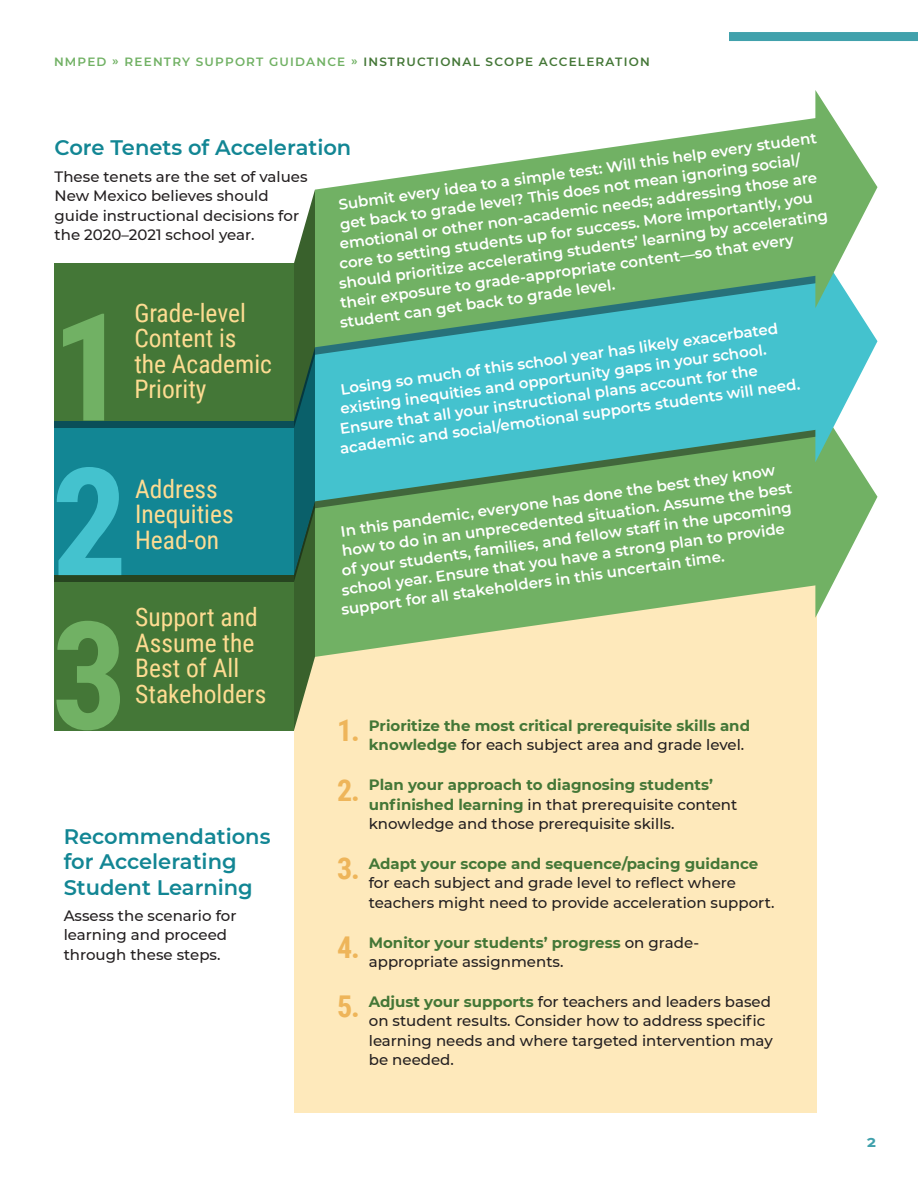
<style>
.page{position:relative;width:918px;height:1188px;background:#fff}
.page>*{position:absolute;margin:0;border:0;box-sizing:border-box;transform-origin:0 0}
.Text_10_13{font:700 150px "Roboto Condensed";color:#71b164}
.Text_10_13-2{font:700 150px "Roboto Condensed";color:#44c2ce}
.Text_10_13-3{font:25.5px/25.5px "Roboto Condensed";color:#fedc92}
.Text_subhead{font:600 21px/25.2px "Montserrat";color:#128694}
.Text_10_13-4{font:600 15px "Montserrat";color:#fff}
.Bullet_Text_10_13{font:500 15px/19.5px "Montserrat";color:#231f20}
.Text_10_13-5{font:500 15px/19.5px "Montserrat";color:#231f20}
.Bullet_Text_10_13-2{font:700 15px/19.5px "Montserrat";color:#447737}
.Page{font:700 15px "Montserrat";color:#41a1ac}
.t1{font:600 12px "Montserrat";letter-spacing:.1em;color:#447737}
.s1{color:#71b164}
.s2{font-family:"Roboto Condensed";font-size:30px;color:#eeb55a}
.s3{font-weight:500;color:#231f20}
.s4{font-family:"Roboto Condensed";font-weight:700;font-size:30px;color:#eeb55a}
.s5{font-weight:700;color:#447737}
</style>
<div class="page">
<div style="left:294px;top:566px;width:522px;height:546px;background:#fee9bb"></div>
<div style="left:54px;top:573px;width:240px;height:157px;background:#447737"></div>
<svg style="left:315px;top:508px;width:502px;height:149px;fill:#71b164"></svg>
<div style="left:54px;top:424px;width:240px;height:158px;background:#274520"></div>
<div style="left:315px;top:501px;width:500px;height:7px;background:#71b164"></div>
<div style="left:54px;top:417px;width:240px;height:158px;background:#128694"></div>
<svg style="left:315px;top:355px;width:500px;height:146px;background:#4cbab2"></svg>
<div style="left:54px;top:271px;width:240px;height:157px;background:#0a4e58"></div>
<div style="left:315px;top:347px;width:500px;height:8px;background:#44c2ce"></div>
<div style="left:54px;top:263px;width:240px;height:158px;background:#447737"></div>
<svg style="left:315px;top:118px;width:500px;height:229px;fill:#71b164"></svg>
<svg style="left:294px;top:190px;width:21px;height:540px;background:#457354"></svg>
<svg style="left:815px;top:90px;width:63px;height:528px"></svg>
<div style="left:729px;top:32px;width:189px;height:9px;background:#41a1ac"></div>
<p class="t1" style="left:54px;top:53px;width:597px"><span class="s1">NMPED » REENTRY SUPPORT GUIDANCE »</span> INSTRUCTIONAL SCOPE ACCELERATION</p>
<p class="Text_10_13-4" style="left:337px;top:194px;width:484px;rotate:-8deg">Submit every idea to a simple test: Will this help every student</p>
<p class="Text_subhead" style="left:55px;top:134px;width:298px">Core Tenets of Acceleration</p>
<p class="Text_10_13-5" style="left:55px;top:166px;width:255px">These tenets are the set of values<br>New Mexico believes should guide instructional decisions for the 2020–2021 school year.</p>
<p class="Text_10_13-4" style="left:338px;top:214px;width:467px;rotate:-8deg">get back to grade level? This does not mean ignoring social/</p>
<p class="Text_10_13-4" style="left:338px;top:234px;width:484px;rotate:-8deg">emotional or other non-academic needs; addressing those are</p>
<p class="Text_10_13-4" style="left:338px;top:253px;width:479px;rotate:-8deg">core to setting students up for success. More importantly, you</p>
<p class="Text_10_13-4" style="left:338px;top:273px;width:495px;rotate:-8deg">should prioritize accelerating students’ learning by accelerating</p>
<p class="Text_10_13-4" style="left:339px;top:293px;width:459px;rotate:-8deg">their exposure to grade-appropriate content—so that every</p>
<p class="Text_10_13-4" style="left:339px;top:312px;width:279px;rotate:-8deg">student can get back to grade level.</p>
<p class="Text_10_13-3" style="left:134px;top:299px;width:139px">Grade-level<br>Content is the Academic</p>
<p class="Text_10_13" style="left:52px;top:262px;width:77px">1</p>
<p class="Text_10_13-4" style="left:339px;top:379px;width:443px;rotate:-8deg">Losing so much of this school year has likely exacerbated</p>
<p class="Text_10_13-4" style="left:339px;top:399px;width:431px;rotate:-8deg">existing inequities and opportunity gaps in your school.</p>
<p class="Text_10_13-4" style="left:339px;top:418px;width:423px;rotate:-8deg">Ensure that all your instructional plans account for the</p>
<p class="Text_10_13-4" style="left:338px;top:438px;width:466px;rotate:-8deg">academic and social/emotional supports students will need.</p>
<p class="Text_10_13-3" style="left:134px;top:375px;width:74px">Priority</p>
<p class="Text_10_13-2" style="left:52px;top:417px;width:77px">2</p>
<p class="Text_10_13" style="left:52px;top:570px;width:77px">3</p>
<p class="Text_10_13-3" style="left:135px;top:475px;width:100px">Address<br>Inequities<br>Head-on</p>
<p class="Text_10_13-3" style="left:135px;top:604px;width:133px">Support and<br>Assume the<br>Best of All<br>Stakeholders</p>
<p class="Text_subhead" style="left:64px;top:823px;width:208px">Recommendations for Accelerating<br>Student Learning</p>
<p class="Text_10_13-5" style="left:64px;top:905px;width:174px">Assess the scenario for learning and proceed through these steps.</p>
<p class="Text_10_13-4" style="left:339px;top:521px;width:440px;rotate:-8deg">In this pandemic, everyone has done the best they know</p>
<p class="Text_10_13-4" style="left:341px;top:540px;width:456px;rotate:-8deg">how to do in an unprecedented situation. Assume the best</p>
<p class="Text_10_13-4" style="left:340px;top:560px;width:456px;rotate:-8deg">of your students, families, and fellow staff in the upcoming</p>
<p class="Text_10_13-4" style="left:340px;top:580px;width:449px;rotate:-8deg">school year. Ensure that you have a strong plan to provide</p>
<p class="Text_10_13-4" style="left:340px;top:599px;width:388px;rotate:-8deg">support for all stakeholders in this uncertain time.</p>
<p class="Bullet_Text_10_13-2" style="left:369px;top:715px;width:383px;text-indent:-32px"><span class="s2">1.</span> Prioritize the most critical prerequisite skills and knowledge <span class="s3">for each subject area and grade level.</span></p>
<p class="Bullet_Text_10_13" style="left:369px;top:775px;width:370px;text-indent:-32px"><span class="s4">2.</span> <span class="s5">Plan your approach to diagnosing students’ unfinished learning</span> in that prerequisite content knowledge and those prerequisite skills.</p>
<p class="Bullet_Text_10_13" style="left:369px;top:853px;width:407px;text-indent:-32px"><span class="s4">3.</span> <span class="s5">Adapt your scope and sequence/pacing guidance </span>for each subject and grade level to reflect where teachers might need to provide acceleration support.</p>
<p class="Bullet_Text_10_13" style="left:369px;top:932px;width:332px;text-indent:-32px"><span class="s4">4.</span> <span class="s5">Monitor your students’ progress</span> on grade&shy;appropriate assignments.</p>
<p class="Bullet_Text_10_13" style="left:369px;top:991px;width:405px;text-indent:-32px"><span class="s4">5.</span> <span class="s5">Adjust your supports</span> for teachers and leaders based on student results. Consider how to address specific learning needs and where targeted intervention may be needed.</p>
<p class="Page" style="left:867px;top:1131px;width:10px">2</p>
</div>
